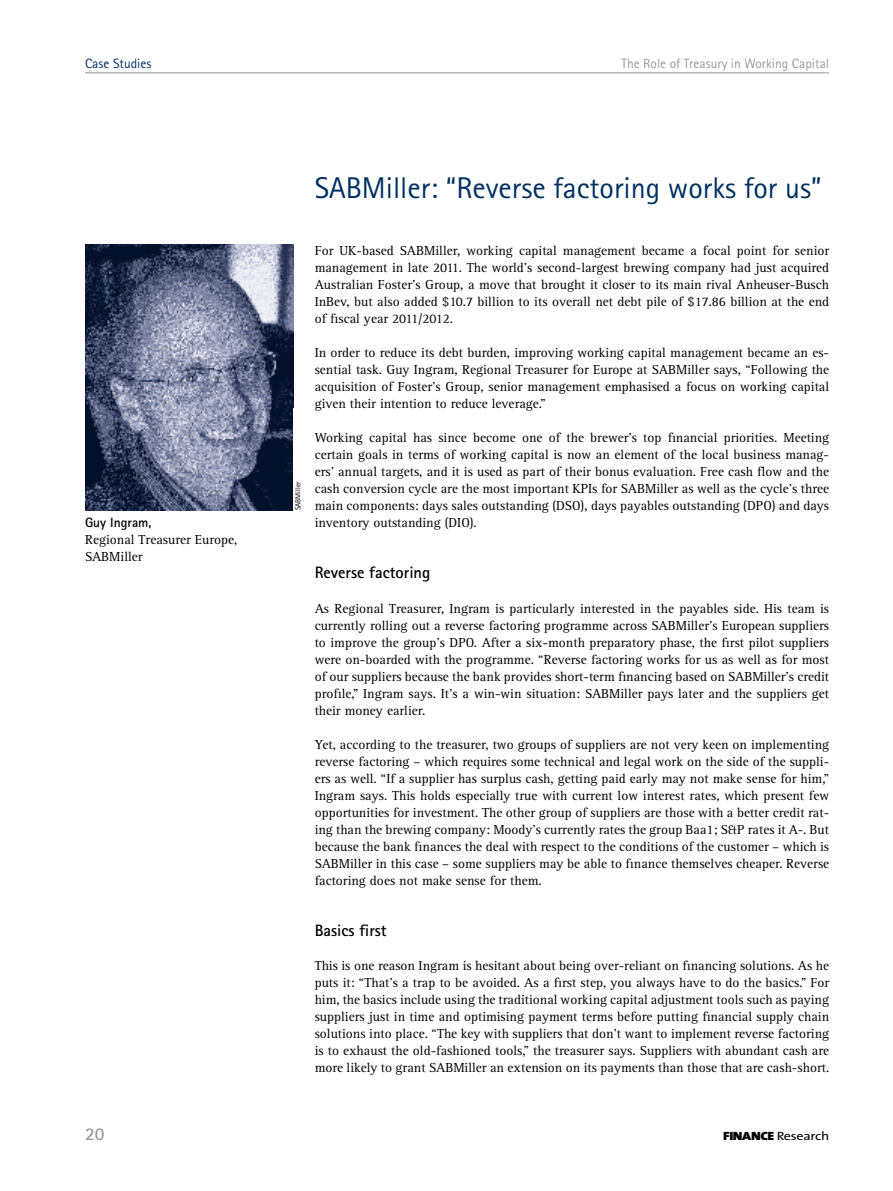
<style>
.page{position:relative;width:893px;height:1191px;background:#fff}
.page>*{position:absolute;margin:0;border:0;box-sizing:border-box;transform-origin:0 0}
.t1{font:30px "Agfa Rotis Sans Serif";color:#002f62}
.t2{font:700 18px "Agfa Rotis Sans Serif";color:#989999}
.t3{font:700 16.5px "Agfa Rotis Sans Serif";color:#000}
.t4{font:13.5px/17px "Rotis Serif";color:#000;text-align:justify}
.t5{font:13.5px "Agfa Rotis Sans Serif";color:#989999}
.t6{font:13.5px "Agfa Rotis Sans Serif";color:#002f62}
.t7{font:700 13.5px "Agfa Rotis Sans Serif";color:#000}
.t8{font:12px "The Sans";letter-spacing:-.02em;color:#000;scale:1.18 1}
.t9{font:7.5px "Agfa Rotis Sans Serif";color:#000}
.s1{font-weight:900}
</style>
<div class="page">
<img style="left:85px;top:244px;width:208px;height:266px">
<hr style="left:85px;top:72px;width:744px;height:1px;background:#989999">
<p class="t6" style="left:85px;top:56px;width:68px">Case Studies</p>
<p class="t5" style="left:621px;top:56px;width:209px">The Role of Treasury in Working Capital</p>
<p class="t7" style="left:85px;top:514px;width:68px">Guy Ingram,</p>
<p class="t4" style="left:85px;top:532px;width:154px">Regional Treasurer Europe,<br>SABMiller</p>
<h1 class="t1" style="left:315px;top:170px;width:509px">SABMiller: “Reverse factoring works for us”</h1>
<p class="t9" style="left:294px;top:510px;width:30px;rotate:-90deg">SABMiller</p>
<p class="t4" style="left:315px;top:243px;width:516px">For UK-based SABMiller, working capital management became a focal point for senior management in late 2011. The world’s second-largest brewing company had just acquired Australian Foster’s Group, a move that brought it closer to its main rival Anheuser-Busch InBev, but also added $10.7 billion to its overall net debt pile of $17.86 billion at the end of fiscal year 2011/2012.</p>
<p class="t4" style="left:315px;top:345px;width:516px">In order to reduce its debt burden, improving working capital management became an es&shy;sential task. Guy Ingram, Regional Treasurer for Europe at SABMiller says, “Following the acquisition of Foster’s Group, senior management emphasised a focus on working capital given their intention to reduce leverage.”</p>
<p class="t4" style="left:315px;top:430px;width:516px">Working capital has since become one of the brewer’s top financial priorities. Meeting certain goals in terms of working capital is now an element of the local business manag&shy;ers’ annual targets, and it is used as part of their bonus evaluation. Free cash flow and the cash conversion cycle are the most important KPIs for SABMiller as well as the cycle’s three main components: days sales outstanding (DSO), days payables outstanding (DPO) and days inventory outstanding (DIO).</p>
<p class="t3" style="left:315px;top:562px;width:117px">Reverse factoring</p>
<p class="t4" style="left:315px;top:600px;width:516px">As Regional Treasurer, Ingram is particularly interested in the payables side. His team is currently rolling out a reverse factoring programme across SABMiller’s European suppliers to improve the group’s DPO. After a six-month preparatory phase, the first pilot suppliers were on-boarded with the programme. “Reverse factoring works for us as well as for most of our suppliers because the bank provides short-term financing based on SABMiller’s credit profile,” Ingram says. It’s a win-win situation: SABMiller pays later and the suppliers get their money earlier.</p>
<p class="t4" style="left:315px;top:736px;width:516px">Yet, according to the treasurer, two groups of suppliers are not very keen on implementing reverse factoring – which requires some technical and legal work on the side of the suppli&shy;ers as well. “If a supplier has surplus cash, getting paid early may not make sense for him,” Ingram says. This holds especially true with current low interest rates, which present few opportunities for investment. The other group of suppliers are those with a better credit rat&shy;ing than the brewing company: Moody’s currently rates the group Baa1; S&amp;P rates it A-. But because the bank finances the deal with respect to the conditions of the customer – which is SABMiller in this case – some suppliers may be able to finance themselves cheaper. Reverse factoring does not make sense for them.</p>
<p class="t3" style="left:315px;top:919px;width:74px">Basics first</p>
<p class="t4" style="left:315px;top:957px;width:516px">This is one reason Ingram is hesitant about being over-reliant on financing solutions. As he puts it: “That’s a trap to be avoided. As a first step, you always have to do the basics.” For him, the basics include using the traditional working capital adjustment tools such as paying suppliers just in time and optimising payment terms before putting financial supply chain solutions into place. “The key with suppliers that don’t want to implement reverse factoring is to exhaust the old-fashioned tools,” the treasurer says. Suppliers with abundant cash are more likely to grant SABMiller an extension on its payments than those that are cash-short.</p>
<h2 class="t2" style="left:85px;top:1122px;width:21px">20</h2>
<p class="t8" style="left:723px;top:1125px;width:91px"><span class="s1">FINANCE</span> Research</p>
</div>
